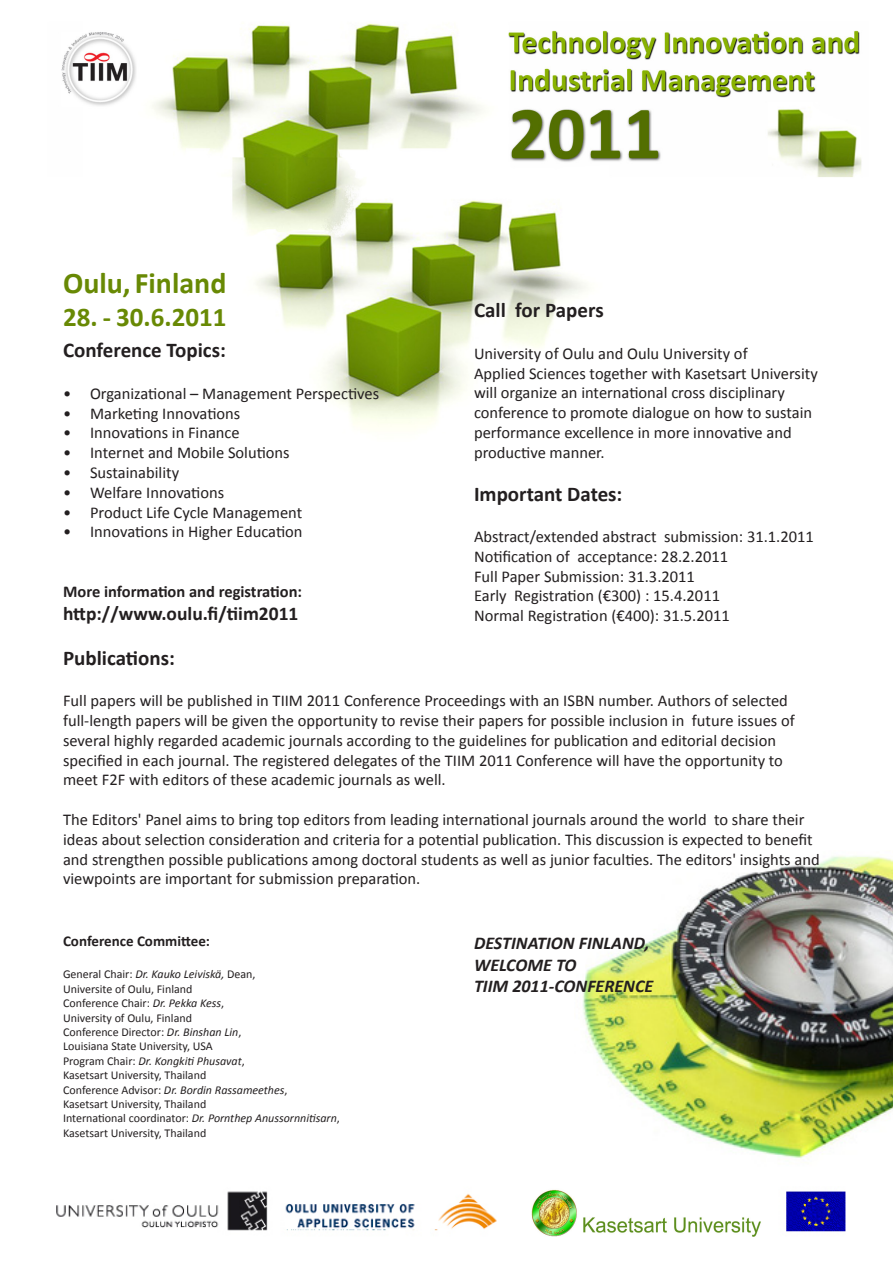
<style>
.page{position:relative;width:893px;height:1263px;background:#fff}
.page>*{position:absolute;margin:0;border:0;box-sizing:border-box;transform-origin:0 0}
.t1{font:700 30px "Calibri";color:#688904}
.t2{font:700 27px "Calibri";color:#688904}
.t3{font:700 21px "Calibri";color:#231f20}
.t4{font:700 19.5px "Calibri";color:#231f20}
.t5{font:italic 700 18px "Calibri";color:#231f20}
.t6{font:16.5px/19.8px "Calibri";color:#231f20}
.t7{font:700 16.5px "Calibri";color:#231f20}
.t8{font:700 15px "Calibri";color:#231f20}
.t9{font:12px/14.4px "Calibri";color:#231f20}
.t10{font:italic 12px "Calibri";color:#231f20}
.s1{font-style:italic}
.s2{font-style:normal}
</style>
<div class="page">
<img style="left:61px;top:22px;width:801px;height:407px">
<img style="left:583px;top:856px;width:310px;height:302px">
<img style="left:56px;top:1191px;width:790px;height:41px">
<img style="left:529px;top:1189px;width:234px;height:48px">
<p class="t1" style="left:63px;top:265px;width:165px">Oulu, Finland</p>
<p class="t2" style="left:63px;top:300px;width:165px">28. - 30.6.2011</p>
<p class="t3" style="left:63px;top:337px;width:164px">Conference Topics:</p>
<p class="t6" style="left:63px;top:383px;width:318px">• Organizational – Management Perspectives</p>
<p class="t6" style="left:63px;top:402px;width:179px">• Marketing Innovations</p>
<p class="t6" style="left:63px;top:422px;width:178px">• Innovations in Finance</p>
<p class="t6" style="left:63px;top:442px;width:228px">• Internet and Mobile Solutions</p>
<p class="t6" style="left:63px;top:462px;width:118px">• Sustainability</p>
<p class="t6" style="left:63px;top:482px;width:163px">• Welfare Innovations</p>
<p class="t6" style="left:63px;top:501px;width:241px">• Product Life Cycle Management</p>
<p class="t6" style="left:63px;top:521px;width:241px">• Innovations in Higher Education</p>
<p class="t7" style="left:63px;top:581px;width:241px">More information and registration:</p>
<p class="t4" style="left:63px;top:602px;width:237px">http://www.oulu.fi/tiim2011</p>
<p class="t3" style="left:474px;top:297px;width:131px">Call for Papers</p>
<p class="t6" style="left:474px;top:343px;width:275px">University of Oulu and Oulu University of</p>
<p class="t6" style="left:474px;top:362px;width:345px">Applied Sciences together with Kasetsart University will organize an international cross disciplinary conference to promote dialogue on how to sustain performance excellence in more innovative and</p>
<p class="t6" style="left:474px;top:442px;width:132px">productive manner.</p>
<p class="t3" style="left:474px;top:480px;width:150px">Important Dates:</p>
<p class="t6" style="left:474px;top:526px;width:341px">Abstract/extended abstract submission: 31.1.2011</p>
<p class="t6" style="left:474px;top:546px;width:256px">Notification of acceptance: 28.2.2011</p>
<p class="t6" style="left:474px;top:565px;width:222px">Full Paper Submission: 31.3.2011</p>
<p class="t6" style="left:474px;top:585px;width:248px">Early Registration (€300) : 15.4.2011</p>
<p class="t6" style="left:474px;top:605px;width:257px">Normal Registration (€400): 31.5.2011</p>
<p class="t3" style="left:63px;top:645px;width:113px">Publications:</p>
<p class="t6" style="left:63px;top:690px;width:733px">Full papers will be published in TIIM 2011 Conference Proceedings with an ISBN number. Authors of selected full-length papers will be given the opportunity to revise their papers for possible inclusion in future issues of several highly regarded academic journals according to the guidelines for publication and editorial decision</p>
<p class="t6" style="left:63px;top:749px;width:721px">specified in each journal. The registered delegates of the TIIM 2011 Conference will have the opportunity to</p>
<p class="t6" style="left:63px;top:769px;width:384px">meet F2F with editors of these academic journals as well.</p>
<p class="t6" style="left:63px;top:809px;width:743px">The Editors' Panel aims to bring top editors from leading international journals around the world to share their</p>
<p class="t6" style="left:63px;top:829px;width:751px">ideas about selection consideration and criteria for a potential publication. This discussion is expected to benefit</p>
<p class="t6" style="left:63px;top:848px;width:758px">and strengthen possible publications among doctoral students as well as junior faculties. The editors' insights and</p>
<p class="t6" style="left:63px;top:868px;width:359px">viewpoints are important for submission preparation.</p>
<p class="t8" style="left:63px;top:932px;width:148px">Conference Committee:</p>
<p class="t9" style="left:63px;top:966px;width:194px">General Chair: <span class="s1">Dr. Kauko Leiviskä,</span> Dean,<br>Universite of Oulu, Finland</p>
<p class="t9" style="left:63px;top:995px;width:163px">Conference Chair: <span class="s1">Dr. Pekka Kess</span>,</p>
<p class="t9" style="left:63px;top:1010px;width:130px">University of Oulu, Finland</p>
<p class="t9" style="left:63px;top:1024px;width:180px">Conference Director: <span class="s1">Dr. Binshan Lin</span>,<br>Louisiana State University, USA</p>
<p class="t9" style="left:63px;top:1053px;width:183px">Program Chair: <span class="s1">Dr. Kongkiti Phusavat</span>,<br>Kasetsart University, Thailand</p>
<p class="t9" style="left:63px;top:1082px;width:226px">Conference Advisor: <span class="s1">Dr. Bordin Rassameethes</span>,<br>Kasetsart University, Thailand</p>
<p class="t10" style="left:63px;top:1111px;width:278px"><span class="s2">International coordinator:</span> Dr. Pornthep Anussornnitisarn<span class="s2">,</span></p>
<p class="t9" style="left:63px;top:1125px;width:145px">Kasetsart University, Thailand</p>
<p class="t5" style="left:474px;top:932px;width:177px">DESTINATION FINLAND,</p>
<p class="t5" style="left:474px;top:954px;width:104px">WELCOME TO</p>
<p class="t5" style="left:474px;top:975px;width:181px">TIIM 2011-CONFERENCE</p>
</div>
